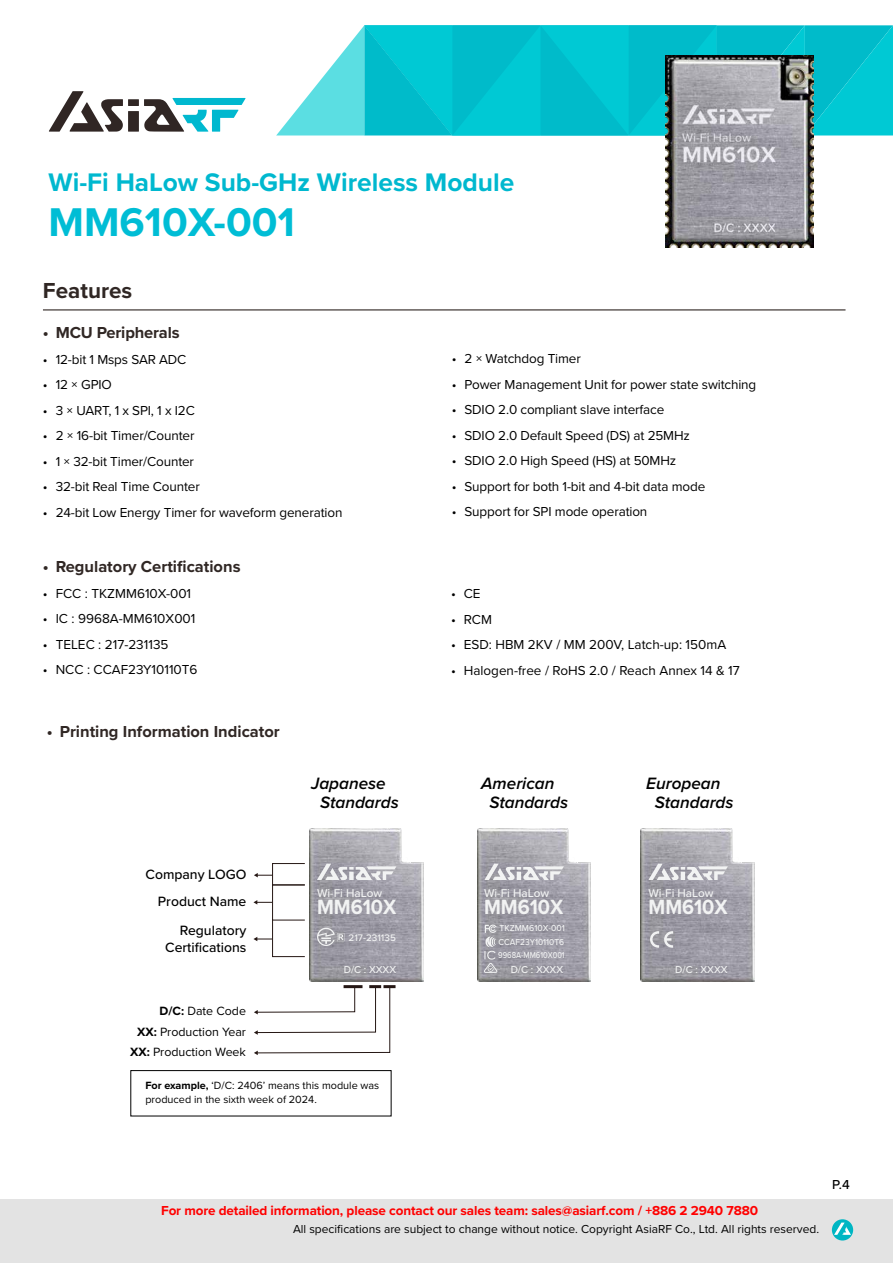
<style>
.page{position:relative;width:893px;height:1263px;background:#fff}
.page>*{position:absolute;margin:0;border:0;box-sizing:border-box;transform-origin:0 0}
.t1{font:700 41.55px "Proxima Nova";color:#00bdd5}
.t2{font:700 26.4px "Proxima Nova";color:#00b8cf}
.t3{font:700 22.5px "Proxima Nova";color:#302724}
.t4{font:700 21.45px "Proxima Nova";color:#f2f3f3;scale:.92 1}
.t5{font:italic 600 17.1px/18.6px "Proxima Nova";color:#000}
.t6{font:700 16.5px "Proxima Nova";color:#302724}
.t7{font:500 13.95px/26.8px "Proxima Nova";color:#000;text-align:right}
.t8{font:13.5px "Proxima Nova";letter-spacing:-.01em;color:#000}
.t9{font:700 13.5px "Proxima Nova";letter-spacing:-.01em;color:#f00}
.t10{font:500 13.5px "Proxima Nova";color:#000}
.t11{font:12.45px/20.7px "Proxima Nova";color:#000;text-align:right}
.t12{font:12px "Proxima Nova";color:#000}
.t13{font:500 11.85px "Proxima Nova";color:#f2f3f3}
.t14{font:10.8px/14.7px "Proxima Nova";color:#000}
.t15{font:500 10.35px "Proxima Nova";color:#f2f3f3}
.t16{font:500 9.9px "Proxima Nova";color:#f2f3f3}
.t17{font:500 9px/13.5px "Proxima Nova";color:#f2f3f3;scale:.96 1}
.t18{font:500 8.85px "Proxima Nova";color:#f2f3f3;scale:.85 1}
.s1{font-weight:700}
</style>
<div class="page">
<img style="left:310px;top:828px;width:113px;height:154px">
<img style="left:477px;top:828px;width:114px;height:154px">
<svg style="left:317px;top:864px;width:79px;height:16px"></svg>
<svg style="left:317px;top:928px;width:27px;height:18px"></svg>
<img style="left:641px;top:828px;width:113px;height:154px">
<svg style="left:650px;top:931px;width:23px;height:17px"></svg>
<svg style="left:648px;top:864px;width:80px;height:16px"></svg>
<svg style="left:484px;top:864px;width:80px;height:16px"></svg>
<svg style="left:484px;top:924px;width:13px;height:49px"></svg>
<div style="left:272px;top:863px;width:33px;height:22px;border:1px solid #251714"></div>
<div style="left:272px;top:884px;width:33px;height:36px;border:1px solid #251714"></div>
<svg style="left:254px;top:873px;width:19px;height:4px"></svg>
<svg style="left:253px;top:900px;width:19px;height:4px"></svg>
<svg style="left:253px;top:919px;width:52px;height:38px"></svg>
<svg style="left:254px;top:985px;width:142px;height:70px"></svg>
<div style="left:131px;top:1070px;width:260px;height:46px;border:1px solid #000"></div>
<hr style="left:43px;top:309px;width:802px;height:1px;background:#302724">
<svg style="left:276px;top:25px;width:617px;height:110px"></svg>
<svg style="left:49px;top:91px;width:196px;height:41px"></svg>
<div style="left:0;top:1199px;width:893px;height:64px;background:#e3e3e3"></div>
<div style="left:832px;top:1219px;width:21px;height:21px;background:#00b6c3;border-radius:50%"></div>
<svg style="left:834px;top:1222px;width:17px;height:13px"></svg>
<img style="left:665px;top:55px;width:148px;height:192px">
<h2 class="t2" style="left:48px;top:163px;width:467px">Wi-Fi HaLow Sub-GHz Wireless Module</h2>
<h1 class="t1" style="left:48px;top:191px;width:248px">MM610X-001</h1>
<h3 class="t3" style="left:43px;top:274px;width:91px">Features</h3>
<p class="t6" style="left:43px;top:321px;width:138px">• MCU Peripherals</p>
<p class="t8" style="left:43px;top:349px;width:145px">• 12-bit 1 Msps SAR ADC</p>
<p class="t8" style="left:43px;top:375px;width:70px">• 12 × GPIO</p>
<p class="t8" style="left:43px;top:400px;width:153px">• 3 × UART, 1 x SPI, 1 x I2C</p>
<p class="t8" style="left:43px;top:426px;width:153px">• 2 × 16-bit Timer/Counter</p>
<p class="t8" style="left:43px;top:451px;width:153px">• 1 × 32-bit Timer/Counter</p>
<p class="t8" style="left:43px;top:477px;width:158px">• 32-bit Real Time Counter</p>
<p class="t8" style="left:43px;top:502px;width:301px">• 24-bit Low Energy Timer for waveform generation</p>
<p class="t6" style="left:43px;top:554px;width:199px">• Regulatory Certifications</p>
<p class="t8" style="left:43px;top:583px;width:150px">• FCC : TKZMM610X-001</p>
<p class="t8" style="left:43px;top:609px;width:154px">• IC : 9968A-MM610X001</p>
<p class="t8" style="left:43px;top:634px;width:127px">• TELEC : 217-231135</p>
<p class="t8" style="left:43px;top:660px;width:156px">• NCC : CCAF23Y10110T6</p>
<p class="t6" style="left:47px;top:719px;width:234px">• Printing Information Indicator</p>
<p class="t8" style="left:452px;top:349px;width:131px">• 2 × Watchdog Timer</p>
<p class="t8" style="left:452px;top:374px;width:306px">• Power Management Unit for power state switching</p>
<p class="t8" style="left:452px;top:400px;width:214px">• SDIO 2.0 compliant slave interface</p>
<p class="t8" style="left:452px;top:425px;width:240px">• SDIO 2.0 Default Speed (DS) at 25MHz</p>
<p class="t8" style="left:452px;top:451px;width:226px">• SDIO 2.0 High Speed (HS) at 50MHz</p>
<p class="t8" style="left:452px;top:476px;width:255px">• Support for both 1-bit and 4-bit data mode</p>
<p class="t8" style="left:452px;top:502px;width:197px">• Support for SPI mode operation</p>
<p class="t8" style="left:451px;top:583px;width:31px">• CE</p>
<p class="t8" style="left:451px;top:609px;width:43px">• RCM</p>
<p class="t8" style="left:451px;top:634px;width:277px">• ESD: HBM 2KV / MM 200V, Latch-up: 150mA</p>
<p class="t8" style="left:451px;top:660px;width:290px">• Halogen-free / RoHS 2.0 / Reach Annex 14 &amp; 17</p>
<p class="t7" style="left:146px;top:860px;width:102px">Company LOGO<br>Product Name</p>
<p class="t7" style="left:165px;top:921px;width:83px;line-height:17.1px">Regulatory<br>Certifications</p>
<p class="t5" style="left:320px;top:773px;width:80px;text-indent:-9px">Japanese<br>Standards</p>
<p class="t5" style="left:489px;top:773px;width:80px;text-indent:-8px">American<br>Standards</p>
<p class="t5" style="left:655px;top:773px;width:80px;text-indent:-9px">European<br>Standards</p>
<p class="t13" style="left:317px;top:884px;width:67px">Wi-Fi HaLow</p>
<h3 class="t4" style="left:317px;top:891px;width:88px">MM610X</h3>
<p class="t16" style="left:349px;top:930px;width:49px">217-231135</p>
<p class="t15" style="left:344px;top:961px;width:54px">D/C : XXXX</p>
<p class="t13" style="left:484px;top:884px;width:67px">Wi-Fi HaLow</p>
<h3 class="t4" style="left:484px;top:891px;width:88px">MM610X</h3>
<p class="t17" style="left:498px;top:921px;width:71px">TKZMM610X-001<br>CCAF23Y10110T6</p>
<p class="t18" style="left:498px;top:948px;width:80px">9968A-MM610X001</p>
<p class="t15" style="left:511px;top:961px;width:54px">D/C : XXXX</p>
<p class="t13" style="left:648px;top:884px;width:67px">Wi-Fi HaLow</p>
<h3 class="t4" style="left:648px;top:891px;width:88px">MM610X</h3>
<p class="t15" style="left:675px;top:961px;width:54px">D/C : XXXX</p>
<p class="t11" style="left:130px;top:1000px;width:117px"><span class="s1">D/C:</span> Date Code<br><span class="s1">XX:</span> Production Year<br><span class="s1">XX:</span> Production Week</p>
<p class="t14" style="left:145px;top:1077px;width:235px"><span class="s1">For example,</span> ‘D/C: 2406’ means this module was produced in the sixth week of 2024.</p>
<p class="t9" style="left:161px;top:1200px;width:599px">For more detailed information, please contact our sales team: sales@asiarf.com / +886 2 2940 7880</p>
<p class="t12" style="left:293px;top:1220px;width:528px">All specifications are subject to change without notice. Copyright AsiaRF Co., Ltd. All rights reserved.</p>
<p class="t10" style="left:832px;top:1174px;width:19px">P.4</p>
</div>
